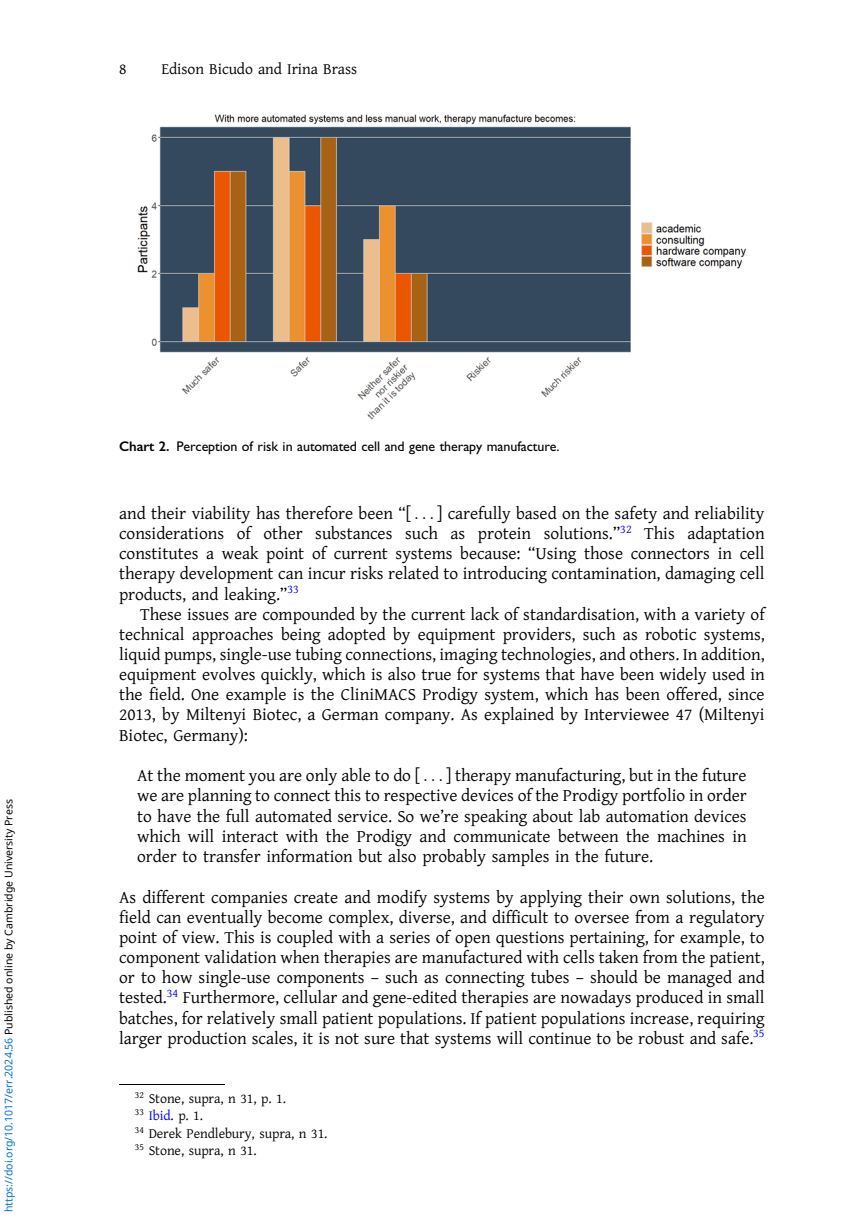
<style>
.page{position:relative;width:864px;height:1226px;background:#fff}
.page>*{position:absolute;margin:0;border:0;box-sizing:border-box;transform-origin:0 0}
.t1{font:17.5px/20.1px "Adv TT60649 ef 1";color:#000;text-align:justify}
.t2{font:15.75px "Adv TT60649 ef 1";color:#000}
.t3{font:14px/17.5px "Adv TT60649 ef 1";color:#000}
.t4{font:14px "Adv O Tfe 3 a 9 e 77";color:#000}
.t5{font:10.5px "Noto Sans";color:#000}
.s1{color:#0172cf}
.s2{font-family:"Adv TT92240541"}
.s3{font-style:inherit}
.s4{font-family:"Adv P4 C4 E51"}
.s5{color:#00f}
</style>
<div class="page">
<img style="left:137px;top:115px;width:609px;height:304px">
<hr style="left:119px;top:1084px;width:105px;height:1px;background:#000">
<p class="t2" style="left:119px;top:63px;width:9px">8</p>
<p class="t2" style="left:161px;top:63px;width:197px">Edison Bicudo and Irina Brass</p>
<p class="t5" style="left:1px;top:1212px;width:414px;rotate:-90deg"><span class="s1">https://doi.org/10.1017/err.2024.56</span> Published online by Cambridge University Press</p>
<p class="t4" style="left:119px;top:441px;width:441px"><span class="s2">Chart 2.</span> Perception of risk in automated cell and gene therapy manufacture.</p>
<p class="t1" style="left:119px;top:504px;width:646px">and their viability has therefore been <span class="s3">“</span>[ <span class="s4">: : :</span> ] carefully based on the safety and reliability considerations of other substances such as protein solutions.<span class="s3">”</span><sup>32</sup> This adaptation constitutes a weak point of current systems because: <span class="s3">“</span>Using those connectors in cell therapy development can incur risks related to introducing contamination, damaging cell products, and leaking.<span class="s3">”</span><sup>33</sup></p>
<p class="t1" style="left:119px;top:605px;width:646px;text-indent:21px">These issues are compounded by the current lack of standardisation, with a variety of technical approaches being adopted by equipment providers, such as robotic systems, liquid pumps, single-use tubing connections, imaging technologies, and others. In addition, equipment evolves quickly, which is also true for systems that have been widely used in the field. One example is the CliniMACS Prodigy system, which has been offered, since 2013, by Miltenyi Biotec, a German company. As explained by Interviewee 47 (Miltenyi Biotec, Germany):</p>
<p class="t1" style="left:137px;top:766px;width:611px">At the moment you are only able to do [ <span class="s4">: : :</span> ] therapy manufacturing, but in the future we are planning to connect this to respective devices of the Prodigy portfolio in order to have the full automated service. So we<span class="s3">’</span>re speaking about lab automation devices which will interact with the Prodigy and communicate between the machines in order to transfer information but also probably samples in the future.</p>
<p class="t1" style="left:119px;top:888px;width:646px">As different companies create and modify systems by applying their own solutions, the field can eventually become complex, diverse, and difficult to oversee from a regulatory point of view. This is coupled with a series of open questions pertaining, for example, to component validation when therapies are manufactured with cells taken from the patient, or to how single-use components <span class="s3">–</span> such as connecting tubes <span class="s3">–</span> should be managed and tested.<sup>34</sup> Furthermore, cellular and gene-edited therapies are nowadays produced in small batches, for relatively small patient populations. If patient populations increase, requiring larger production scales, it is not sure that systems will continue to be robust and safe.<sup>35</sup></p>
<p class="t3" style="left:135px;top:1090px;width:194px"><sup>32</sup> Stone, supra, n 31, p. 1.<br><sup>33</sup> <span class="s5">Ibid</span>. p. 1.<br><sup>34</sup> Derek Pendlebury, supra, n 31.<br><sup>35</sup> Stone, supra, n 31.</p>
</div>
